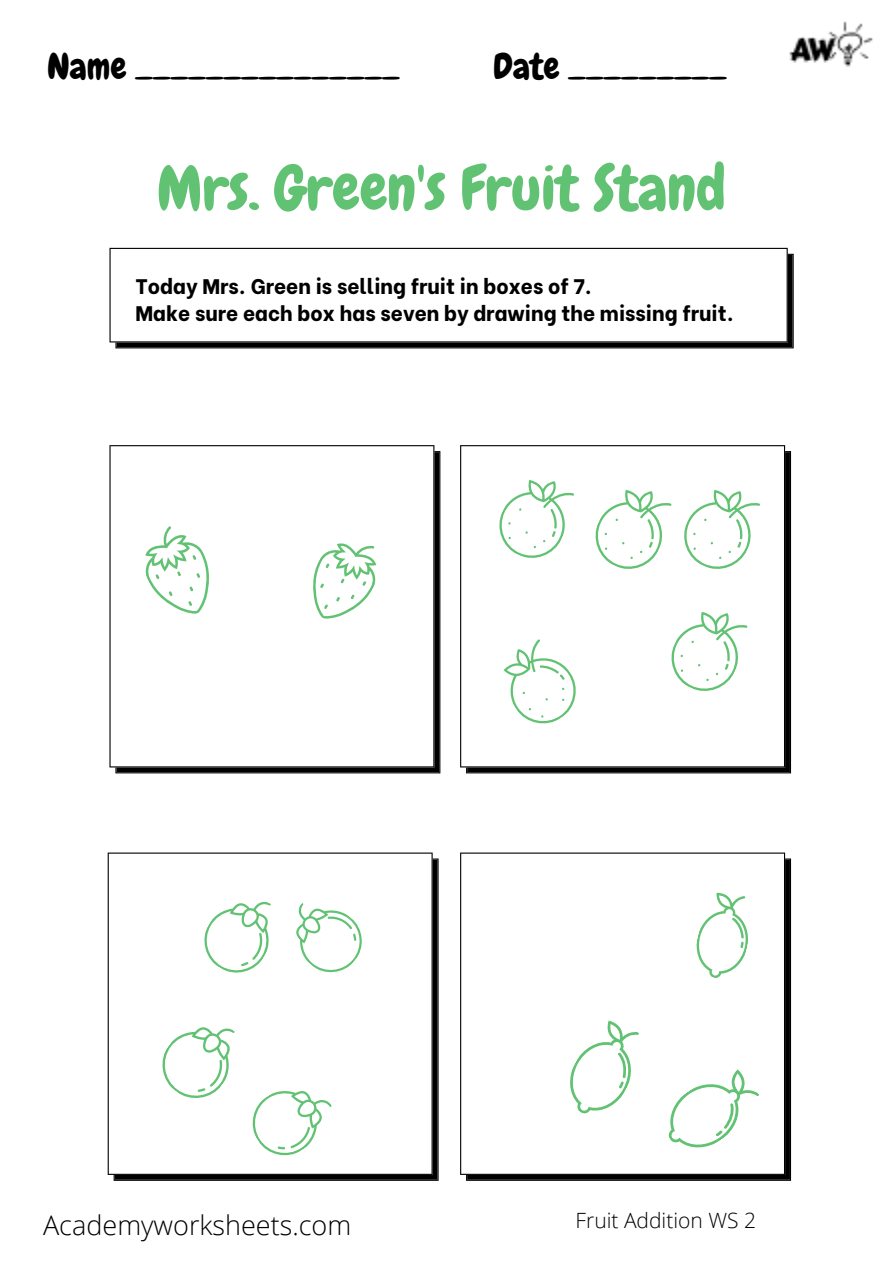
<style>
.page{position:relative;width:894px;height:1264px;background:#fff}
.page>*{position:absolute;margin:0;border:0;box-sizing:border-box;transform-origin:0 0}
.t1{font:61.5px "Chewy";color:#62c273}
.t2{font:36px "Chewy";color:#000}
.t3{font:300 27px "Open Sans";color:#000}
.t4{font:800 21px/27px "Be Vietnam";color:#000}
.t5{font:300 21px "Open Sans";color:#000}
</style>
<div class="page">
<svg style="left:114px;top:858px;width:324px;height:322px;background:#0f0f0f"></svg>
<svg style="left:108px;top:852px;width:324px;height:322px"></svg>
<svg style="left:149px;top:1004px;width:194px;height:163px"></svg>
<svg style="left:192px;top:882px;width:182px;height:102px"></svg>
<svg style="left:115px;top:451px;width:325px;height:322px;background:#131313"></svg>
<svg style="left:109px;top:445px;width:325px;height:322px"></svg>
<svg style="left:466px;top:451px;width:324px;height:322px;background:#0c0c0c"></svg>
<svg style="left:460px;top:445px;width:324px;height:322px"></svg>
<svg style="left:466px;top:858px;width:324px;height:322px;background:#090909"></svg>
<svg style="left:460px;top:852px;width:324px;height:322px"></svg>
<svg style="left:131px;top:517px;width:94px;height:109px"></svg>
<svg style="left:296px;top:526px;width:94px;height:106px"></svg>
<svg style="left:489px;top:632px;width:99px;height:104px"></svg>
<svg style="left:689px;top:887px;width:69px;height:96px"></svg>
<svg style="left:555px;top:1012px;width:213px;height:151px"></svg>
<svg style="left:115px;top:254px;width:678px;height:94px;background:#131313"></svg>
<svg style="left:109px;top:248px;width:678px;height:94px"></svg>
<img style="left:789px;top:21px;width:84px;height:46px">
<svg style="left:660px;top:598px;width:95px;height:103px"></svg>
<svg style="left:488px;top:466px;width:280px;height:113px"></svg>
<h2 class="t2" style="left:47px;top:44px;width:354px">Name _______________</h2>
<h2 class="t2" style="left:493px;top:44px;width:235px">Date _________</h2>
<h1 class="t1" style="left:156px;top:149px;width:571px">Mrs. Green's Fruit Stand</h1>
<p class="t4" style="left:135px;top:270px;width:599px">Today Mrs. Green is selling fruit in boxes of 7.<br>Make sure each box has seven by drawing the missing fruit.</p>
<p class="t3" style="left:43px;top:1205px;width:309px">Academyworksheets.com</p>
<p class="t5" style="left:575px;top:1205px;width:182px">Fruit Addition WS 2</p>
</div>
